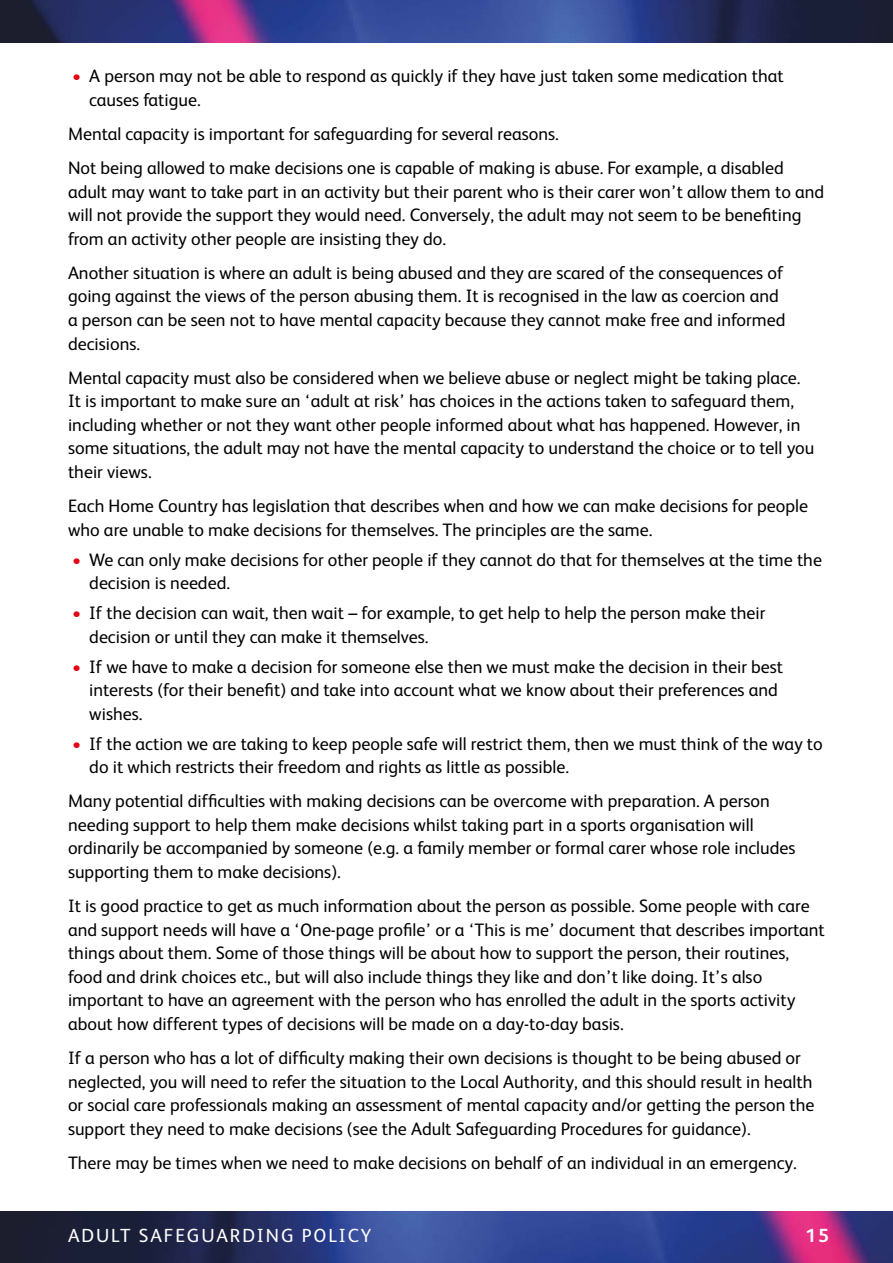
<style>
.page{position:relative;width:893px;height:1263px;background:#fff}
.page>*{position:absolute;margin:0;border:0;box-sizing:border-box;transform-origin:0 0}
.t1{font:19.05px "FS Albert";letter-spacing:.1em;color:#fff}
.t2{font:700 19.05px "FS Albert";color:#fff}
.safe-main{font:18px/23.5px "FS Albert";color:#000}
.s1{color:#e30613}
</style>
<div class="page">
<img style="left:0;top:1211px;width:893px;height:52px">
<img style="left:0;top:0;width:893px;height:43px">
<p class="safe-main" style="left:89px;top:64px;width:696px;text-indent:-17px"><span class="s1">•</span> A person may not be able to respond as quickly if they have just taken some medication that causes fatigue.</p>
<p class="safe-main" style="left:68px;top:122px;width:492px">Mental capacity is important for safeguarding for several reasons.</p>
<p class="safe-main" style="left:68px;top:156px;width:758px">Not being allowed to make decisions one is capable of making is abuse. For example, a disabled adult may want to take part in an activity but their parent who is their carer won’t allow them to and will not provide the support they would need. Conversely, the adult may not seem to be benefiting from an activity other people are insisting they do.</p>
<p class="safe-main" style="left:68px;top:261px;width:719px">Another situation is where an adult is being abused and they are scared of the consequences of going against the views of the person abusing them. It is recognised in the law as coercion and a person can be seen not to have mental capacity because they cannot make free and informed decisions.</p>
<p class="safe-main" style="left:68px;top:366px;width:748px">Mental capacity must also be considered when we believe abuse or neglect might be taking place.<br>It is important to make sure an ‘adult at risk’ has choices in the actions taken to safeguard them, including whether or not they want other people informed about what has happened. However, in some situations, the adult may not have the mental capacity to understand the choice or to tell you their views.</p>
<p class="safe-main" style="left:68px;top:494px;width:742px">Each Home Country has legislation that describes when and how we can make decisions for people who are unable to make decisions for themselves. The principles are the same.</p>
<p class="safe-main" style="left:89px;top:548px;width:734px;text-indent:-17px"><span class="s1">•</span> We can only make decisions for other people if they cannot do that for themselves at the time the decision is needed.</p>
<p class="safe-main" style="left:89px;top:601px;width:678px;text-indent:-17px"><span class="s1">•</span> If the decision can wait, then wait – for example, to get help to help the person make their decision or until they can make it themselves.</p>
<p class="safe-main" style="left:89px;top:655px;width:695px;text-indent:-17px"><span class="s1">•</span> If we have to make a decision for someone else then we must make the decision in their best interests (for their benefit) and take into account what we know about their preferences and wishes.</p>
<p class="safe-main" style="left:89px;top:732px;width:735px;text-indent:-17px"><span class="s1">•</span> If the action we are taking to keep people safe will restrict them, then we must think of the way to do it which restricts their freedom and rights as little as possible.</p>
<p class="safe-main" style="left:68px;top:789px;width:729px">Many potential difficulties with making decisions can be overcome with preparation. A person needing support to help them make decisions whilst taking part in a sports organisation will ordinarily be accompanied by someone (e.g. a family member or formal carer whose role includes supporting them to make decisions).</p>
<p class="safe-main" style="left:68px;top:894px;width:758px">It is good practice to get as much information about the person as possible. Some people with care and support needs will have a ‘One-page profile’ or a ‘This is me’ document that describes important things about them. Some of those things will be about how to support the person, their routines, food and drink choices etc., but will also include things they like and don’t like doing. It’s also important to have an agreement with the person who has enrolled the adult in the sports activity about how different types of decisions will be made on a day-to-day basis.</p>
<p class="safe-main" style="left:68px;top:1046px;width:748px">If a person who has a lot of difficulty making their own decisions is thought to be being abused or neglected, you will need to refer the situation to the Local Authority, and this should result in health or social care professionals making an assessment of mental capacity and/or getting the person the support they need to make decisions (see the Adult Safeguarding Procedures for guidance).</p>
<p class="safe-main" style="left:68px;top:1151px;width:730px">There may be times when we need to make decisions on behalf of an individual in an emergency.</p>
<p class="t1" style="left:68px;top:1224px;width:305px">ADULT SAFEGUARDING POLICY</p>
<p class="t2" style="left:805px;top:1224px;width:25px">15</p>
</div>
